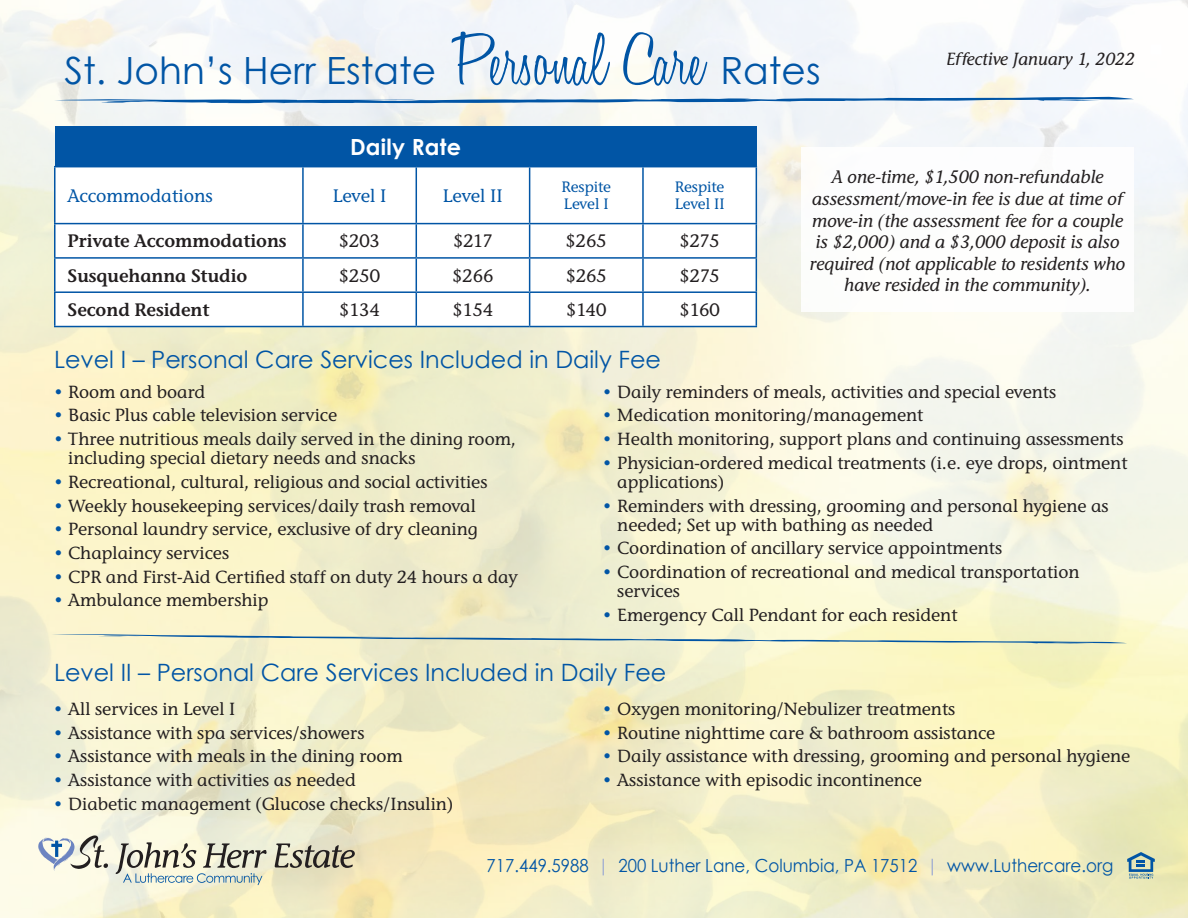
<style>
.page{position:relative;width:1188px;height:918px;background:#fff}
.page>*{position:absolute;margin:0;border:0;box-sizing:border-box;transform-origin:0 0}
.t1{font:37.5px "Century Gothic";color:#0155a5}
.t2{font:23.85px "Century Gothic";color:#0155a5}
.t3{font:700 22.35px "Century Gothic";letter-spacing:.01em;color:#fff}
.t4{font:italic 500 18px/21.6px "Stone Inf ITC Std";color:#231f20;text-align:center}
.t5{font:18px "Century Gothic";color:#0155a5;scale:.93 1}
.t6{font:600 18px "Stone Inf ITC Std";color:#231f20}
.t7{font:500 18px "Stone Inf ITC Std";color:#231f20}
.t8{font:500 18px "Stone Inf ITC Std";color:#0155a5}
.t9{font:500 17.55px/19px "Stone Inf ITC Std";color:#231f20}
.t10{font:italic 500 17.55px "Stone Inf ITC Std";color:#231f20}
.t11{font:500 15px/17.7px "Stone Inf ITC Std";color:#0155a5}
.s1{font-family:"Honey Script";font-weight:300;font-size:75.75px}
.s2{color:#0155a5}
.s3{color:#96a5d3}
</style>
<div class="page">
<img style="left:0;top:0;width:1188px;height:918px">
<svg style="left:54px;top:97px;width:1080px;height:6px"></svg>
<div style="left:801px;top:147px;width:333px;height:164px;background:#fff"></div>
<svg style="left:275px;top:843px;width:80px;height:25px;background:#a9a490"></svg>
<svg style="left:116px;top:842px;width:151px;height:43px;background:#c6c8b8"></svg>
<svg style="left:38px;top:835px;width:70px;height:37px;background:#caceca"></svg>
<svg style="left:1127px;top:852px;width:28px;height:27px"></svg>
<svg style="left:51px;top:632px;width:1076px;height:14px;background:#dbe1c7"></svg>
<div style="left:55px;top:126px;width:701px;height:41px;background:#0155a5"></div>
<svg style="left:56px;top:167px;width:700px;height:159px"></svg>
<hr style="left:54px;top:166px;width:249px;height:1px;background:#0155a5">
<hr style="left:54px;top:167px;width:2px;height:56px;background:#0155a5">
<hr style="left:302px;top:167px;width:2px;height:56px;background:#0155a5">
<hr style="left:416px;top:167px;width:1px;height:56px;background:#0155a5">
<hr style="left:529px;top:167px;width:1px;height:56px;background:#0155a5">
<hr style="left:643px;top:166px;width:114px;height:1px;background:#0155a5">
<hr style="left:642px;top:167px;width:2px;height:56px;background:#0155a5">
<hr style="left:756px;top:167px;width:1px;height:56px;background:#0155a5">
<hr style="left:54px;top:223px;width:249px;height:1px;background:#0155a5">
<hr style="left:54px;top:224px;width:2px;height:33px;background:#0155a5">
<hr style="left:303px;top:223px;width:113px;height:1px;background:#0155a5">
<hr style="left:302px;top:224px;width:2px;height:33px;background:#0155a5">
<hr style="left:416px;top:223px;width:114px;height:1px;background:#0155a5">
<hr style="left:416px;top:224px;width:1px;height:33px;background:#0155a5">
<hr style="left:530px;top:223px;width:113px;height:1px;background:#0155a5">
<hr style="left:529px;top:224px;width:1px;height:33px;background:#0155a5">
<hr style="left:643px;top:223px;width:114px;height:1px;background:#0155a5">
<hr style="left:642px;top:224px;width:2px;height:33px;background:#0155a5">
<hr style="left:756px;top:224px;width:1px;height:33px;background:#0155a5">
<hr style="left:54px;top:257px;width:249px;height:2px;background:#0155a5">
<hr style="left:54px;top:259px;width:2px;height:32px;background:#0155a5">
<hr style="left:303px;top:257px;width:113px;height:2px;background:#0155a5">
<hr style="left:302px;top:259px;width:2px;height:32px;background:#0155a5">
<hr style="left:416px;top:257px;width:114px;height:2px;background:#0155a5">
<hr style="left:416px;top:259px;width:1px;height:32px;background:#0155a5">
<hr style="left:530px;top:257px;width:113px;height:2px;background:#0155a5">
<hr style="left:529px;top:259px;width:1px;height:32px;background:#0155a5">
<hr style="left:643px;top:257px;width:114px;height:2px;background:#0155a5">
<hr style="left:642px;top:259px;width:2px;height:32px;background:#0155a5">
<hr style="left:756px;top:259px;width:1px;height:32px;background:#0155a5">
<hr style="left:54px;top:291px;width:249px;height:2px;background:#0155a5">
<hr style="left:54px;top:293px;width:2px;height:33px;background:#0155a5">
<hr style="left:303px;top:291px;width:113px;height:2px;background:#0155a5">
<hr style="left:302px;top:293px;width:2px;height:33px;background:#0155a5">
<hr style="left:416px;top:291px;width:114px;height:2px;background:#0155a5">
<hr style="left:416px;top:293px;width:1px;height:33px;background:#0155a5">
<hr style="left:530px;top:291px;width:113px;height:2px;background:#0155a5">
<hr style="left:529px;top:293px;width:1px;height:33px;background:#0155a5">
<hr style="left:643px;top:291px;width:114px;height:2px;background:#0155a5">
<hr style="left:642px;top:293px;width:2px;height:33px;background:#0155a5">
<hr style="left:756px;top:293px;width:1px;height:33px;background:#0155a5">
<hr style="left:54px;top:326px;width:249px;height:1px;background:#0155a5">
<hr style="left:303px;top:326px;width:113px;height:1px;background:#0155a5">
<hr style="left:416px;top:326px;width:114px;height:1px;background:#0155a5">
<hr style="left:530px;top:326px;width:113px;height:1px;background:#0155a5">
<hr style="left:643px;top:326px;width:114px;height:1px;background:#0155a5">
<h1 class="t1" style="left:64px;top:44px;width:758px">St. John’s Herr Estate <span class="s1">Personal Care</span> Rates</h1>
<p class="t3" style="left:350px;top:130px;width:112px">Daily Rate</p>
<p class="t10" style="left:946px;top:48px;width:190px">Effective January 1, 2022</p>
<p class="t8" style="left:68px;top:184px;width:147px">Accommodations</p>
<p class="t8" style="left:333px;top:184px;width:55px">Level I</p>
<p class="t8" style="left:443px;top:184px;width:61px">Level II</p>
<p class="t11" style="left:562px;top:178px;width:51px">Respite<br>Level I</p>
<p class="t11" style="left:675px;top:178px;width:51px">Respite<br>Level II</p>
<p class="t6" style="left:68px;top:230px;width:221px">Private Accommodations</p>
<p class="t7" style="left:339px;top:230px;width:43px">$203</p>
<p class="t7" style="left:453px;top:230px;width:41px">$217</p>
<p class="t7" style="left:566px;top:230px;width:43px">$265</p>
<p class="t7" style="left:680px;top:230px;width:42px">$275</p>
<p class="t6" style="left:68px;top:264px;width:181px">Susquehanna Studio</p>
<p class="t7" style="left:339px;top:264px;width:43px">$250</p>
<p class="t7" style="left:452px;top:264px;width:43px">$266</p>
<p class="t7" style="left:566px;top:264px;width:43px">$265</p>
<p class="t7" style="left:680px;top:264px;width:42px">$275</p>
<p class="t6" style="left:68px;top:298px;width:144px">Second Resident</p>
<p class="t7" style="left:339px;top:298px;width:42px">$134</p>
<p class="t7" style="left:453px;top:298px;width:42px">$154</p>
<p class="t7" style="left:566px;top:298px;width:42px">$140</p>
<p class="t7" style="left:680px;top:298px;width:42px">$160</p>
<h2 class="t2" style="left:54px;top:343px;width:609px">Level I – Personal Care Services Included in Daily Fee</h2>
<p class="t4" style="left:810px;top:166px;width:317px">A one-time, $1,500 non-refundable assessment/move-in fee is due at time of move-in (the assessment fee for a couple is $2,000) and a $3,000 deposit is also required (not applicable to residents who have resided in the community).</p>
<p class="t9" style="left:54px;top:382px;width:153px"><span class="s2">•</span> Room and board</p>
<p class="t9" style="left:54px;top:406px;width:285px"><span class="s2">•</span> Basic Plus cable television service</p>
<p class="t9" style="left:68px;top:429px;width:449px;text-indent:-14px"><span class="s2">•</span> Three nutritious meals daily served in the dining room, including special dietary needs and snacks</p>
<p class="t9" style="left:54px;top:472px;width:435px"><span class="s2">•</span> Recreational, cultural, religious and social activities</p>
<p class="t9" style="left:54px;top:496px;width:423px"><span class="s2">•</span> Weekly housekeeping services/daily trash removal</p>
<p class="t9" style="left:54px;top:519px;width:425px"><span class="s2">•</span> Personal laundry service, exclusive of dry cleaning</p>
<p class="t9" style="left:54px;top:543px;width:177px"><span class="s2">•</span> Chaplaincy services</p>
<p class="t9" style="left:54px;top:567px;width:465px"><span class="s2">•</span> CPR and First-Aid Certified staff on duty 24 hours a day</p>
<p class="t9" style="left:54px;top:591px;width:216px"><span class="s2">•</span> Ambulance membership</p>
<p class="t9" style="left:603px;top:382px;width:455px"><span class="s2">•</span> Daily reminders of meals, activities and special events</p>
<p class="t9" style="left:603px;top:406px;width:322px"><span class="s2">•</span> Medication monitoring/management</p>
<p class="t9" style="left:603px;top:429px;width:522px"><span class="s2">•</span> Health monitoring, support plans and continuing assessments</p>
<p class="t9" style="left:617px;top:453px;width:512px;text-indent:-14px"><span class="s2">•</span> Physician-ordered medical treatments (i.e. eye drops, ointment applications)</p>
<p class="t9" style="left:617px;top:496px;width:493px;text-indent:-14px"><span class="s2">•</span> Reminders with dressing, grooming and personal hygiene as needed; Set up with bathing as needed</p>
<p class="t9" style="left:603px;top:539px;width:401px"><span class="s2">•</span> Coordination of ancillary service appointments</p>
<p class="t9" style="left:617px;top:562px;width:464px;text-indent:-14px"><span class="s2">•</span> Coordination of recreational and medical transportation services</p>
<p class="t9" style="left:603px;top:605px;width:356px"><span class="s2">•</span> Emergency Call Pendant for each resident</p>
<h2 class="t2" style="left:54px;top:656px;width:614px">Level II – Personal Care Services Included in Daily Fee</h2>
<p class="t9" style="left:54px;top:699px;width:183px"><span class="s2">•</span> All services in Level I</p>
<p class="t9" style="left:54px;top:723px;width:312px"><span class="s2">•</span> Assistance with spa services/showers</p>
<p class="t9" style="left:54px;top:747px;width:350px"><span class="s2">•</span> Assistance with meals in the dining room</p>
<p class="t9" style="left:54px;top:770px;width:303px"><span class="s2">•</span> Assistance with activities as needed</p>
<p class="t9" style="left:54px;top:794px;width:401px"><span class="s2">•</span> Diabetic management (Glucose checks/Insulin)</p>
<p class="t9" style="left:603px;top:699px;width:354px"><span class="s2">•</span> Oxygen monitoring/Nebulizer treatments</p>
<p class="t9" style="left:603px;top:723px;width:394px"><span class="s2">•</span> Routine nighttime care &amp; bathroom assistance</p>
<p class="t9" style="left:603px;top:747px;width:529px"><span class="s2">•</span> Daily assistance with dressing, grooming and personal hygiene</p>
<p class="t9" style="left:603px;top:770px;width:321px"><span class="s2">•</span> Assistance with episodic incontinence</p>
<p class="t5" style="left:487px;top:853px;width:675px">717.449.5988 <span class="s3">|</span> 200 Luther Lane, Columbia, PA 17512 <span class="s3">|</span> www.Luthercare.org</p>
</div>
